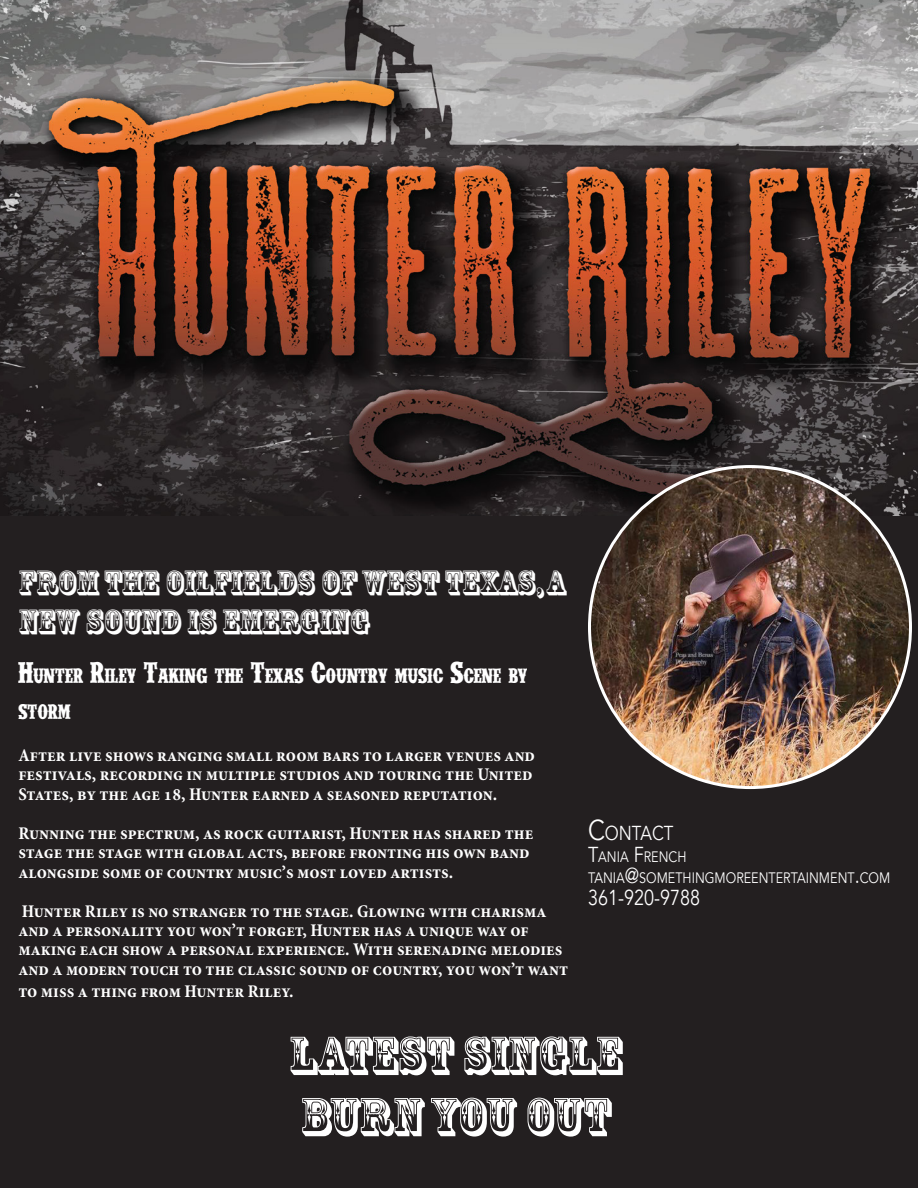
<style>
.page{position:relative;width:918px;height:1188px;background:#231f20}
.page>*{position:absolute;margin:0;border:0;box-sizing:border-box;transform-origin:0 0}
.t1{font:51px/61.2px "Rosewood Std";color:#fff}
.t2{font:33px/39.6px "Rosewood Std";color:#fff}
.t3{font:21.6px "Avenir";color:#fff;scale:.83 1}
.t4{font:21px/36px "IFC WILDRODEO Bold";color:#fff}
.t5{font:20.1px "Avenir";color:#fff;scale:.83 1}
.t6{font:700 condensed 18px/19.5px "Minion Pro";color:#fff}
.t7{font:15.15px/21.6px "Avenir";color:#fff;scale:.83 1}
.s1{font-size:30px}
.s2{font-size:28.8px}
.s3{font-size:21.6px}
</style>
<div class="page">
<img style="left:0;top:0;width:918px;height:516px">
<img style="left:590px;top:467px;width:320px;height:321px;border-radius:160px">
<h2 class="t2" style="left:18px;top:562px;width:549px">FROM THE OILFIELDS OF WEST TEXAS, A<br>NEW SOUND IS EMERGING</h2>
<p class="t4" style="left:18px;top:660px;width:511px"><span class="s1">H</span>UNTER <span class="s1">R</span>ILEY <span class="s1">T</span>AKING THE <span class="s1">T</span>EXAS <span class="s1">C</span>OUNTRY MUSIC <span class="s1">S</span>CENE BY<br>STORM</p>
<p class="t6" style="left:18px;top:745px;width:518px">After live shows ranging small room bars to larger venues and festivals, recording in multiple studios and touring the United<br>States, by the age 18, Hunter earned a seasoned reputation.</p>
<p class="t6" style="left:18px;top:823px;width:517px">Running the spectrum, as rock guitarist, Hunter has shared the stage the stage with global acts, before fronting his own band alongside some of country music’s most loved artists.</p>
<p class="t6" style="left:18px;top:901px;width:551px">Hunter Riley is no stranger to the stage. Glowing with charisma and a personality you won’t forget, Hunter has a unique way of making each show a personal experience. With serenading melodies and a modern touch to the classic sound of country, you won’t want</p>
<p class="t6" style="left:18px;top:981px;width:277px">to miss a thing from Hunter Riley.</p>
<p class="t5" style="left:588px;top:821px;width:104px"><span class="s2">C</span>ONTACT</p>
<p class="t7" style="left:588px;top:846px;width:366px"><span class="s3">T</span>ANIA <span class="s3">F</span>RENCH<br>TANIA<span class="s3">@</span>SOMETHINGMOREENTERTAINMENT<span class="s3">.</span>COM</p>
<p class="t3" style="left:588px;top:885px;width:137px">361-920-9788</p>
<h1 class="t1" style="left:289px;top:1025px;width:334px">LATEST SINGLE<br>BURN YOU OUT</h1>
</div>
